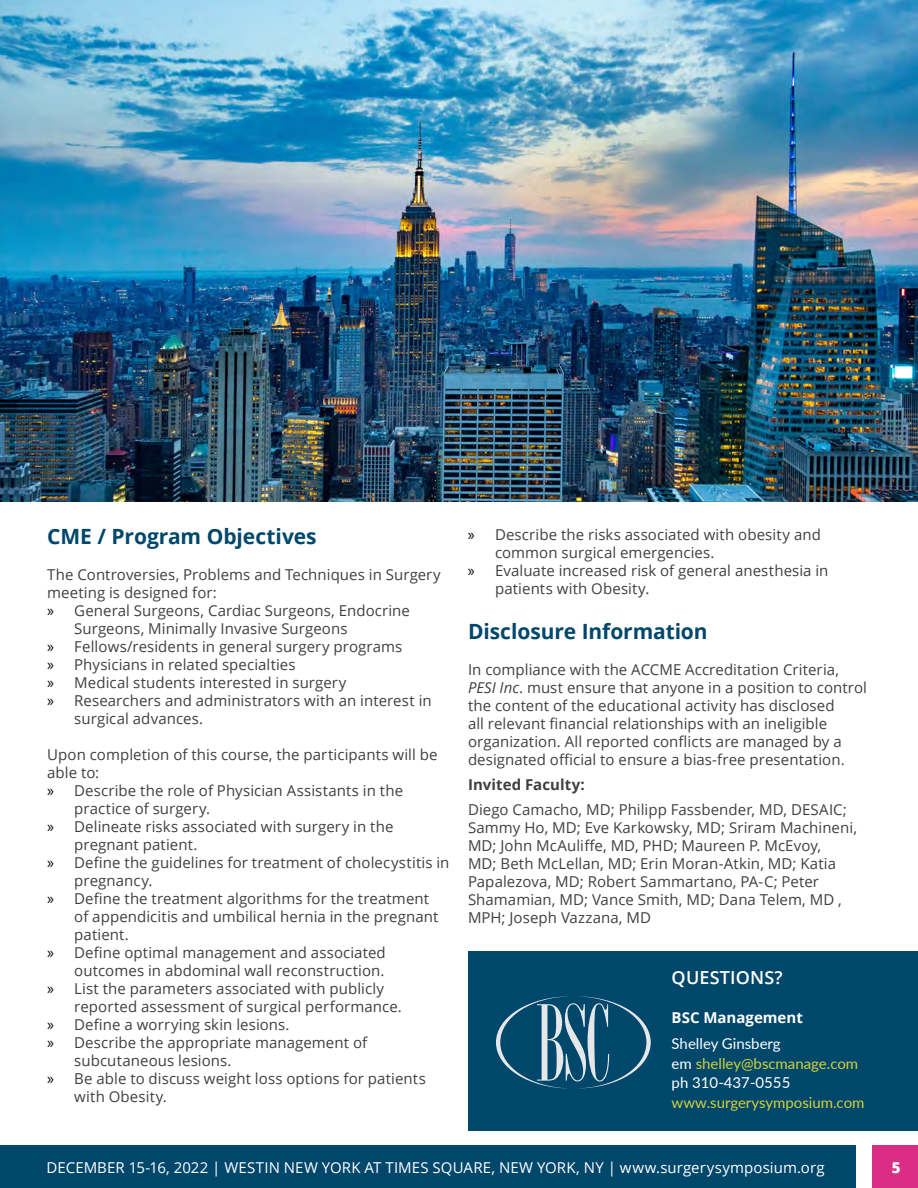
<style>
.page{position:relative;width:918px;height:1188px;background:#fff}
.page>*{position:absolute;margin:0;border:0;box-sizing:border-box;transform-origin:0 0}
.t1{font:700 21px "Open Sans";letter-spacing:-.005em;color:#00476c}
.t2{font:600 18px "Open Sans";letter-spacing:.01em;color:#fff}
.t3{font:15px/18px "Open Sans";letter-spacing:.005em;color:#404040}
.t4{font:15px "Open Sans";letter-spacing:.005em;color:#fff}
.t5{font:15px/19.5px "Lato";color:#fff}
.t6{font:15px "Lato";color:#d5d239}
.t7{font:700 15px "Open Sans";letter-spacing:.005em;color:#404040}
.t8{font:700 15px "Open Sans";color:#fff}
.t9{font:800 15px "Open Sans";color:#fff}
.s1{font-family:"Myriad Pro";font-size:16.5px;color:#000}
.s2{font-style:italic}
.s3{color:#d5d239}
</style>
<div class="page">
<div style="left:0;top:1146px;width:855px;height:42px;background:#00476c"></div>
<div style="left:873px;top:1146px;width:45px;height:42px;background:#da2e84"></div>
<img style="left:0;top:0;width:918px;height:502px">
<div style="left:468px;top:951px;width:450px;height:180px;background:#00476c"></div>
<svg style="left:496px;top:996px;width:155px;height:92px"></svg>
<h1 class="t1" style="left:47px;top:522px;width:271px">CME / Program Objectives</h1>
<p class="t3" style="left:47px;top:565px;width:395px">The Controversies, Problems and Techniques in Surgery</p>
<p class="t3" style="left:47px;top:583px;width:171px">meeting is designed for:</p>
<p class="t3" style="left:47px;top:601px;width:364px"><span class="s1">»</span> General Surgeons, Cardiac Surgeons, Endocrine</p>
<p class="t3" style="left:74px;top:619px;width:275px">Surgeons, Minimally Invasive Surgeons</p>
<p class="t3" style="left:47px;top:637px;width:357px"><span class="s1">»</span> Fellows/residents in general surgery programs</p>
<p class="t3" style="left:47px;top:655px;width:250px"><span class="s1">»</span> Physicians in related specialties</p>
<p class="t3" style="left:47px;top:673px;width:301px"><span class="s1">»</span> Medical students interested in surgery</p>
<p class="t3" style="left:47px;top:691px;width:386px"><span class="s1">»</span> Researchers and administrators with an interest in</p>
<p class="t3" style="left:74px;top:709px;width:130px">surgical advances.</p>
<p class="t3" style="left:47px;top:745px;width:392px">Upon completion of this course, the participants will be</p>
<p class="t3" style="left:47px;top:763px;width:54px">able to:</p>
<p class="t3" style="left:47px;top:781px;width:357px"><span class="s1">»</span> Describe the role of Physician Assistants in the</p>
<p class="t3" style="left:74px;top:799px;width:137px">practice of surgery.</p>
<p class="t3" style="left:47px;top:817px;width:348px"><span class="s1">»</span> Delineate risks associated with surgery in the</p>
<p class="t3" style="left:74px;top:835px;width:125px">pregnant patient.</p>
<p class="t3" style="left:47px;top:853px;width:404px"><span class="s1">»</span> Define the guidelines for treatment of cholecystitis in</p>
<p class="t3" style="left:74px;top:871px;width:80px">pregnancy.</p>
<p class="t3" style="left:47px;top:889px;width:383px"><span class="s1">»</span> Define the treatment algorithms for the treatment</p>
<p class="t3" style="left:74px;top:907px;width:366px">of appendicitis and umbilical hernia in the pregnant</p>
<p class="t3" style="left:74px;top:925px;width:56px">patient.</p>
<p class="t3" style="left:47px;top:943px;width:340px"><span class="s1">»</span> Define optimal management and associated</p>
<p class="t3" style="left:74px;top:961px;width:312px">outcomes in abdominal wall reconstruction.</p>
<p class="t3" style="left:47px;top:979px;width:338px"><span class="s1">»</span> List the parameters associated with publicly</p>
<p class="t3" style="left:74px;top:997px;width:329px">reported assessment of surgical performance.</p>
<p class="t3" style="left:47px;top:1015px;width:244px"><span class="s1">»</span> Define a worrying skin lesions.</p>
<p class="t3" style="left:47px;top:1033px;width:321px"><span class="s1">»</span> Describe the appropriate management of</p>
<p class="t3" style="left:74px;top:1051px;width:159px">subcutaneous lesions.</p>
<p class="t3" style="left:47px;top:1069px;width:380px"><span class="s1">»</span> Be able to discuss weight loss options for patients</p>
<p class="t3" style="left:74px;top:1087px;width:94px">with Obesity.</p>
<p class="t3" style="left:468px;top:525px;width:354px"><span class="s1">»</span> Describe the risks associated with obesity and</p>
<p class="t3" style="left:495px;top:543px;width:221px">common surgical emergencies.</p>
<p class="t3" style="left:468px;top:561px;width:362px"><span class="s1">»</span> Evaluate increased risk of general anesthesia in</p>
<p class="t3" style="left:495px;top:579px;width:156px">patients with Obesity.</p>
<h1 class="t1" style="left:468px;top:617px;width:241px">Disclosure Information</h1>
<p class="t3" style="left:468px;top:660px;width:401px">In compliance with the ACCME Accreditation Criteria, <span class="s2">PESI Inc</span>. must ensure that anyone in a position to control the content of the educational activity has disclosed<br>all relevant financial relationships with an ineligible organization. All reported conflicts are managed by a designated official to ensure a bias-free presentation.</p>
<p class="t7" style="left:468px;top:774px;width:118px">Invited Faculty:</p>
<p class="t3" style="left:468px;top:800px;width:391px">Diego Camacho, MD; Philipp Fassbender, MD, DESAIC; Sammy Ho, MD; Eve Karkowsky, MD; Sriram Machineni, MD; John McAuliffe, MD, PHD; Maureen P. McEvoy,<br>MD; Beth McLellan, MD; Erin Moran-Atkin, MD; Katia Papalezova, MD; Robert Sammartano, PA-C; Peter Shamamian, MD; Vance Smith, MD; Dana Telem, MD , MPH; Joseph Vazzana, MD</p>
<p class="t2" style="left:672px;top:965px;width:113px">QUESTIONS?</p>
<p class="t8" style="left:672px;top:1007px;width:133px">BSC Management</p>
<p class="t5" style="left:672px;top:1033px;width:188px">Shelley Ginsberg<br>em <span class="s3">shelley@bscmanage.com </span>ph 310-437-0555</p>
<p class="t6" style="left:672px;top:1091px;width:194px">www.surgerysymposium.com</p>
<p class="t4" style="left:46px;top:1157px;width:780px">DECEMBER 15-16, 2022 | WESTIN NEW YORK AT TIMES SQUARE, NEW YORK, NY | www.surgerysymposium.org</p>
<p class="t9" style="left:892px;top:1156px;width:10px">5</p>
</div>
